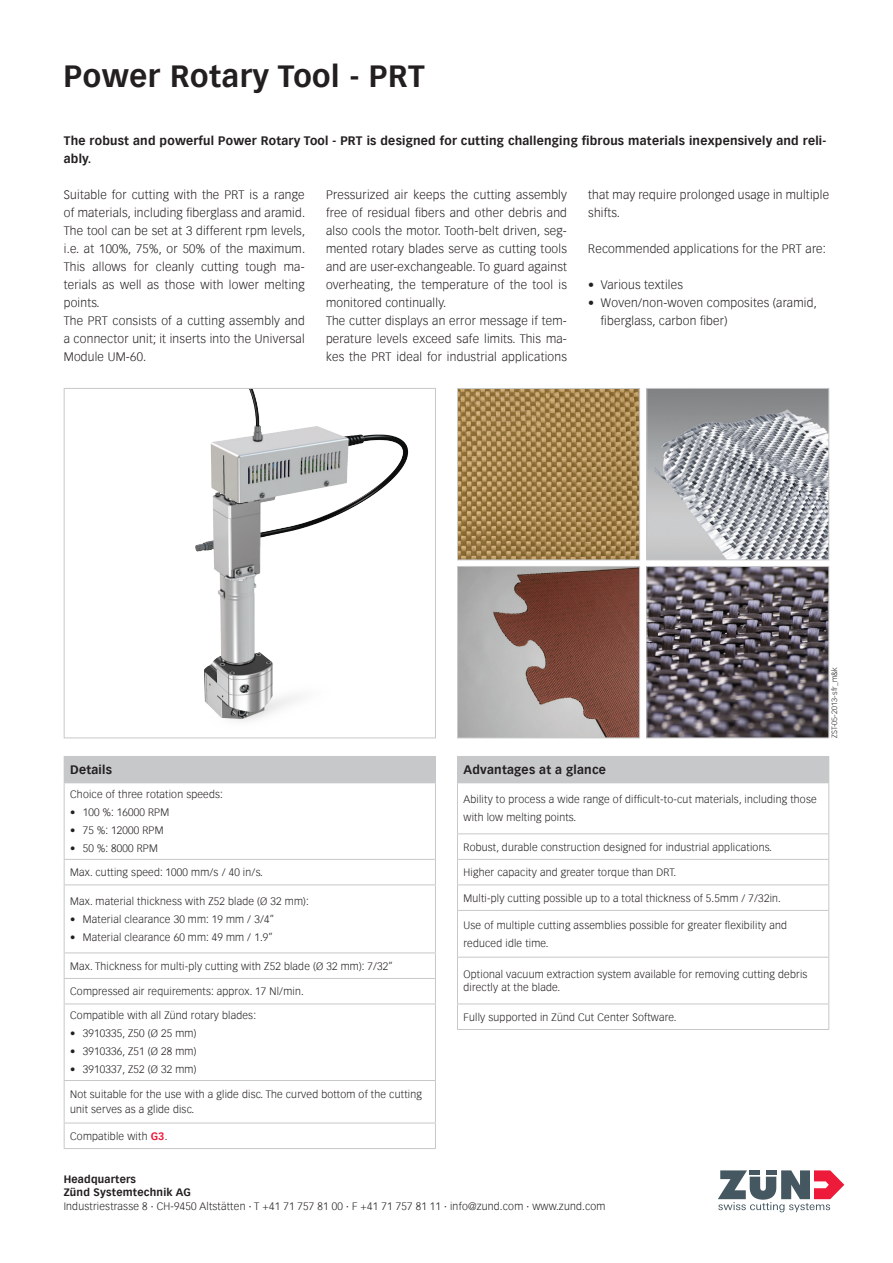
<style>
.page{position:relative;width:893px;height:1263px;background:#fff}
.page>*{position:absolute;margin:0;border:0;box-sizing:border-box;transform-origin:0 0}
.t1{font:700 30px "Vectora Com";letter-spacing:.02em;color:#231f20}
.t2{font:300 12px/18px "Vectora Com";letter-spacing:.02em;color:#231f20}
.t3{font:700 12px/18px "Vectora Com";letter-spacing:.02em;color:#231f20}
.t4{font:300 10.5px/18px "Vectora Com";letter-spacing:.02em;color:#231f20}
.t5{font:700 10.5px/13.5px "Vectora Com";letter-spacing:.02em;color:#231f20}
.t6{font:300 7.5px "Vectora Com";letter-spacing:.02em;color:#231f20}
.s1{font-weight:700;color:#ed1a3a}
</style>
<div class="page">
<div style="left:457px;top:756px;width:372px;height:27px;background:#c7c8ca"></div>
<hr style="left:457px;top:783px;width:1px;height:50px;background:#c7c8ca">
<hr style="left:828px;top:783px;width:1px;height:50px;background:#c7c8ca">
<hr style="left:457px;top:833px;width:372px;height:1px;background:#c7c8ca">
<hr style="left:457px;top:859px;width:372px;height:1px;background:#c7c8ca">
<hr style="left:457px;top:884px;width:372px;height:1px;background:#c7c8ca">
<svg style="left:457px;top:834px;width:1px;height:76px"></svg>
<svg style="left:828px;top:834px;width:1px;height:76px"></svg>
<hr style="left:457px;top:910px;width:372px;height:1px;background:#c7c8ca">
<hr style="left:457px;top:911px;width:1px;height:46px;background:#c7c8ca">
<hr style="left:828px;top:911px;width:1px;height:46px;background:#c7c8ca">
<hr style="left:457px;top:957px;width:372px;height:1px;background:#c7c8ca">
<hr style="left:457px;top:957px;width:1px;height:46px;background:#c7c8ca">
<hr style="left:828px;top:957px;width:1px;height:46px;background:#c7c8ca">
<hr style="left:457px;top:1003px;width:372px;height:1px;background:#c7c8ca">
<svg style="left:457px;top:1004px;width:1px;height:25px"></svg>
<svg style="left:828px;top:1004px;width:1px;height:25px"></svg>
<hr style="left:457px;top:1029px;width:372px;height:1px;background:#c7c8ca">
<div style="left:64px;top:756px;width:371px;height:27px;background:#c7c8ca"></div>
<hr style="left:64px;top:756px;width:372px;height:1px;background:#c7c8ca">
<svg style="left:435px;top:757px;width:1px;height:25px"></svg>
<hr style="left:64px;top:782px;width:372px;height:1px;background:#c7c8ca">
<hr style="left:64px;top:783px;width:1px;height:76px;background:#c7c8ca">
<hr style="left:435px;top:783px;width:1px;height:76px;background:#c7c8ca">
<hr style="left:64px;top:859px;width:372px;height:1px;background:#c7c8ca">
<svg style="left:64px;top:860px;width:1px;height:24px"></svg>
<svg style="left:435px;top:860px;width:1px;height:24px"></svg>
<hr style="left:64px;top:884px;width:372px;height:1px;background:#c7c8ca">
<hr style="left:64px;top:885px;width:1px;height:67px;background:#c7c8ca">
<hr style="left:435px;top:885px;width:1px;height:67px;background:#c7c8ca">
<hr style="left:64px;top:952px;width:372px;height:1px;background:#c7c8ca">
<hr style="left:64px;top:978px;width:372px;height:1px;background:#c7c8ca">
<svg style="left:64px;top:953px;width:1px;height:50px"></svg>
<svg style="left:435px;top:953px;width:1px;height:50px"></svg>
<hr style="left:64px;top:1003px;width:372px;height:1px;background:#c7c8ca">
<hr style="left:64px;top:1004px;width:1px;height:76px;background:#c7c8ca">
<hr style="left:435px;top:1004px;width:1px;height:76px;background:#c7c8ca">
<hr style="left:64px;top:1080px;width:372px;height:1px;background:#c7c8ca">
<hr style="left:64px;top:1081px;width:1px;height:42px;background:#c7c8ca">
<hr style="left:435px;top:1081px;width:1px;height:42px;background:#c7c8ca">
<hr style="left:64px;top:1123px;width:372px;height:1px;background:#c7c8ca">
<svg style="left:64px;top:1123px;width:1px;height:25px"></svg>
<svg style="left:435px;top:1123px;width:1px;height:25px"></svg>
<hr style="left:64px;top:1148px;width:372px;height:1px;background:#c7c8ca">
<img style="left:459px;top:390px;width:179px;height:168px">
<div style="left:457px;top:388px;width:183px;height:172px;border:1px solid #c7c8ca"></div>
<img style="left:459px;top:568px;width:179px;height:168px">
<div style="left:457px;top:566px;width:183px;height:172px;border:1px solid #c7c8ca"></div>
<img style="left:648px;top:568px;width:179px;height:168px">
<div style="left:646px;top:566px;width:183px;height:172px;border:1px solid #c7c8ca"></div>
<img style="left:648px;top:390px;width:179px;height:168px">
<div style="left:646px;top:388px;width:183px;height:172px;border:1px solid #c7c8ca"></div>
<img style="left:195px;top:390px;width:214px;height:331px">
<div style="left:64px;top:388px;width:372px;height:350px;border:1px solid #c7c8ca"></div>
<svg style="left:718px;top:1170px;width:126px;height:42px"></svg>
<h1 class="t1" style="left:64px;top:58px;width:363px">Power Rotary Tool - PRT</h1>
<p class="t3" style="left:64px;top:132px;width:764px">The robust and powerful Power Rotary Tool - PRT is designed for cutting challenging fibrous materials inexpensively and reli&shy;ably.</p>
<p class="t2" style="left:64px;top:186px;width:243px">Suitable for cutting with the PRT is a range of materials, including fiberglass and aramid.<br>The tool can be set at 3 different rpm levels, i.e. at 100%, 75%, or 50% of the maximum.<br>This allows for cleanly cutting tough ma&shy;terials as well as those with lower melting points.<br>The PRT consists of a cutting assembly and a connector unit; it inserts into the Universal Module UM-60.</p>
<p class="t2" style="left:326px;top:186px;width:242px">Pressurized air keeps the cutting assembly free of residual fibers and other debris and also cools the motor. Tooth-belt driven, seg&shy;mented rotary blades serve as cutting tools and are user-exchangeable. To guard against overheating, the temperature of the tool is monitored continually.<br>The cutter displays an error message if tem&shy;perature levels exceed safe limits. This ma&shy;kes the PRT ideal for industrial applications</p>
<p class="t2" style="left:588px;top:186px;width:242px">that may require prolonged usage in multiple shifts.</p>
<p class="t2" style="left:588px;top:240px;width:239px">Recommended applications for the PRT are:</p>
<p class="t2" style="left:588px;top:276px;width:96px">• Various textiles</p>
<p class="t2" style="left:601px;top:294px;width:217px;text-indent:-13px">• Woven/non-woven composites (aramid, fiberglass, carbon fiber)</p>
<p class="t3" style="left:70px;top:761px;width:43px">Details</p>
<p class="t4" style="left:70px;top:785px;width:154px">Choice of three rotation speeds:</p>
<p class="t4" style="left:70px;top:803px;width:101px">• 100 %: 16000 RPM</p>
<p class="t4" style="left:70px;top:821px;width:95px">• 75 %: 12000 RPM</p>
<p class="t4" style="left:70px;top:839px;width:89px">• 50 %: 8000 RPM</p>
<p class="t4" style="left:70px;top:863px;width:194px">Max. cutting speed: 1000 mm/s / 40 in/s.</p>
<p class="t4" style="left:70px;top:892px;width:240px">Max. material thickness with Z52 blade (Ø 32 mm):</p>
<p class="t4" style="left:70px;top:910px;width:205px">• Material clearance 30 mm: 19 mm / 3/4”</p>
<p class="t4" style="left:70px;top:928px;width:204px">• Material clearance 60 mm: 49 mm / 1.9”</p>
<p class="t4" style="left:70px;top:957px;width:324px">Max. Thickness for multi-ply cutting with Z52 blade (Ø 32 mm): 7/32”</p>
<p class="t4" style="left:70px;top:982px;width:235px">Compressed air requirements: approx. 17 Nl/min.</p>
<p class="t4" style="left:70px;top:1006px;width:187px">Compatible with all Zünd rotary blades:</p>
<p class="t4" style="left:70px;top:1024px;width:128px">• 3910335, Z50 (Ø 25 mm)</p>
<p class="t4" style="left:70px;top:1042px;width:128px">• 3910336, Z51 (Ø 28 mm)</p>
<p class="t4" style="left:70px;top:1060px;width:128px">• 3910337, Z52 (Ø 32 mm)</p>
<p class="t4" style="left:70px;top:1087px;width:353px;line-height:15px">Not suitable for the use with a glide disc. The curved bottom of the cutting unit serves as a glide disc.</p>
<p class="t4" style="left:70px;top:1127px;width:99px">Compatible with <span class="s1">G3</span>.</p>
<p class="t3" style="left:463px;top:761px;width:144px">Advantages at a glance</p>
<p class="t4" style="left:463px;top:791px;width:355px">Ability to process a wide range of difficult-to-cut materials, including those with low melting points.</p>
<p class="t4" style="left:463px;top:838px;width:310px">Robust, durable construction designed for industrial applications.</p>
<p class="t4" style="left:463px;top:863px;width:214px">Higher capacity and greater torque than DRT.</p>
<p class="t4" style="left:463px;top:889px;width:319px">Multi-ply cutting possible up to a total thickness of 5.5mm / 7/32in.</p>
<p class="t4" style="left:463px;top:916px;width:325px">Use of multiple cutting assemblies possible for greater flexibility and reduced idle time.</p>
<p class="t4" style="left:463px;top:968px;width:345px;line-height:12.6px">Optional vacuum extraction system available for removing cutting debris directly at the blade.</p>
<p class="t4" style="left:463px;top:1008px;width:214px">Fully supported in Zünd Cut Center Software.</p>
<p class="t5" style="left:64px;top:1172px;width:129px">Headquarters<br>Zünd Systemtechnik AG</p>
<p class="t4" style="left:64px;top:1197px;width:543px">Industriestrasse 8 ∙ CH-9450 Altstätten ∙ T +41 71 757 81 00 ∙ F +41 71 757 81 11 ∙ info@zund.com ∙ www.zund.com</p>
<p class="t6" style="left:830px;top:738px;width:73px;rotate:-90deg">ZST-05-2013-sfr_m&amp;k</p>
</div>
